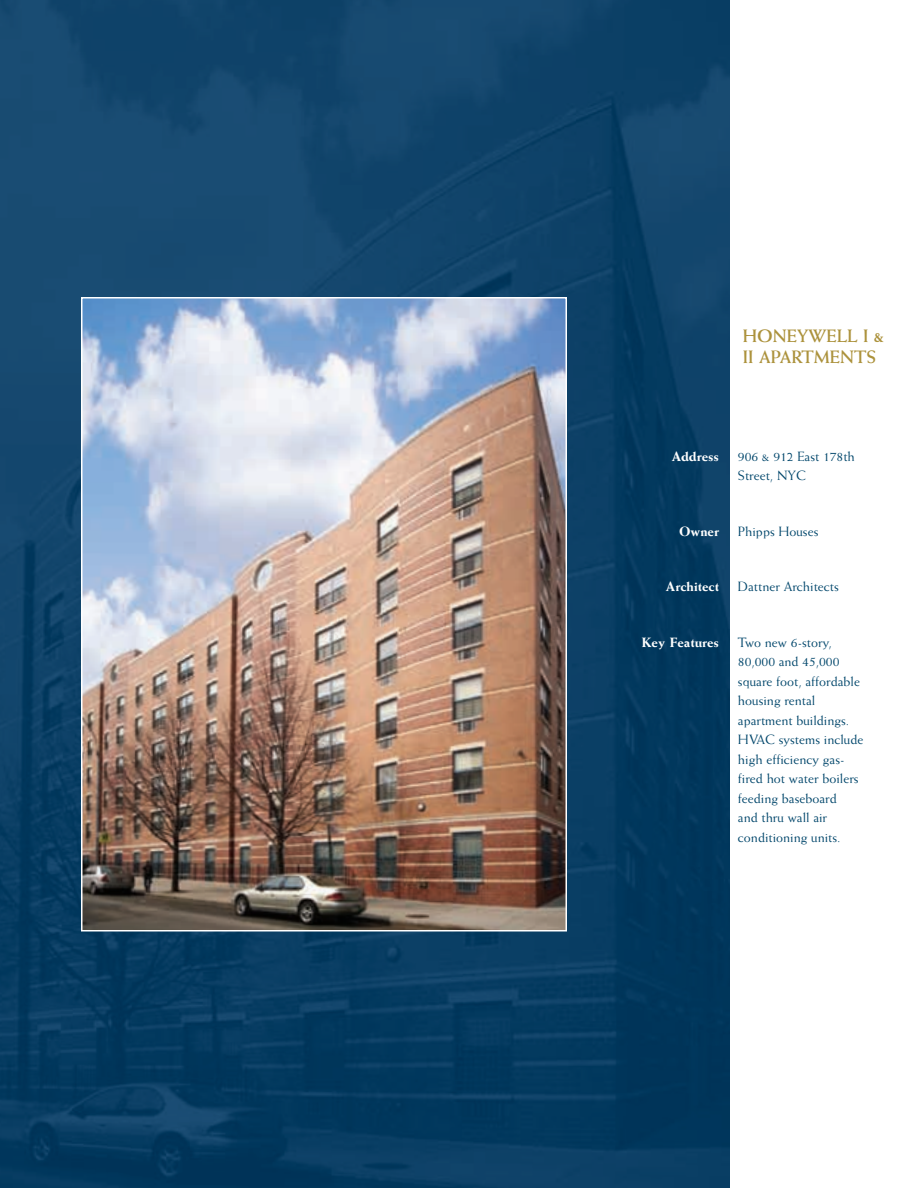
<style>
.page{position:relative;width:918px;height:1188px;background:#fff}
.page>*{position:absolute;margin:0;border:0;box-sizing:border-box;transform-origin:0 0}
.t1{font:700 18px/21.6px "Weiss";color:#ac923c}
.t2{font:13.5px/19.5px "Weiss";color:#00466b}
.t3{font:800 13.5px "Weiss";color:#fff}
</style>
<div class="page">
<img style="left:0;top:0;width:729px;height:1188px">
<img style="left:82px;top:298px;width:484px;height:633px">
<p class="t1" style="left:743px;top:325px;width:143px">HONEYWELL I &amp;<br>II APARTMENTS</p>
<p class="t3" style="left:672px;top:448px;width:49px">Address</p>
<p class="t2" style="left:738px;top:446px;width:118px">906 &amp; 912 East 178th<br>Street, NYC</p>
<p class="t3" style="left:679px;top:523px;width:41px">Owner</p>
<p class="t2" style="left:738px;top:521px;width:82px">Phipps Houses</p>
<p class="t3" style="left:666px;top:579px;width:55px">Architect</p>
<p class="t2" style="left:738px;top:577px;width:102px">Dattner Architects</p>
<p class="t3" style="left:642px;top:634px;width:79px">Key Features</p>
<p class="t2" style="left:738px;top:632px;width:127px">Two new 6-story,<br>80,000 and 45,000 square foot, affordable housing rental apartment buildings.<br>HVAC systems include high efficiency gas&shy;fired hot water boilers feeding baseboard<br>and thru wall air conditioning units.</p>
</div>
